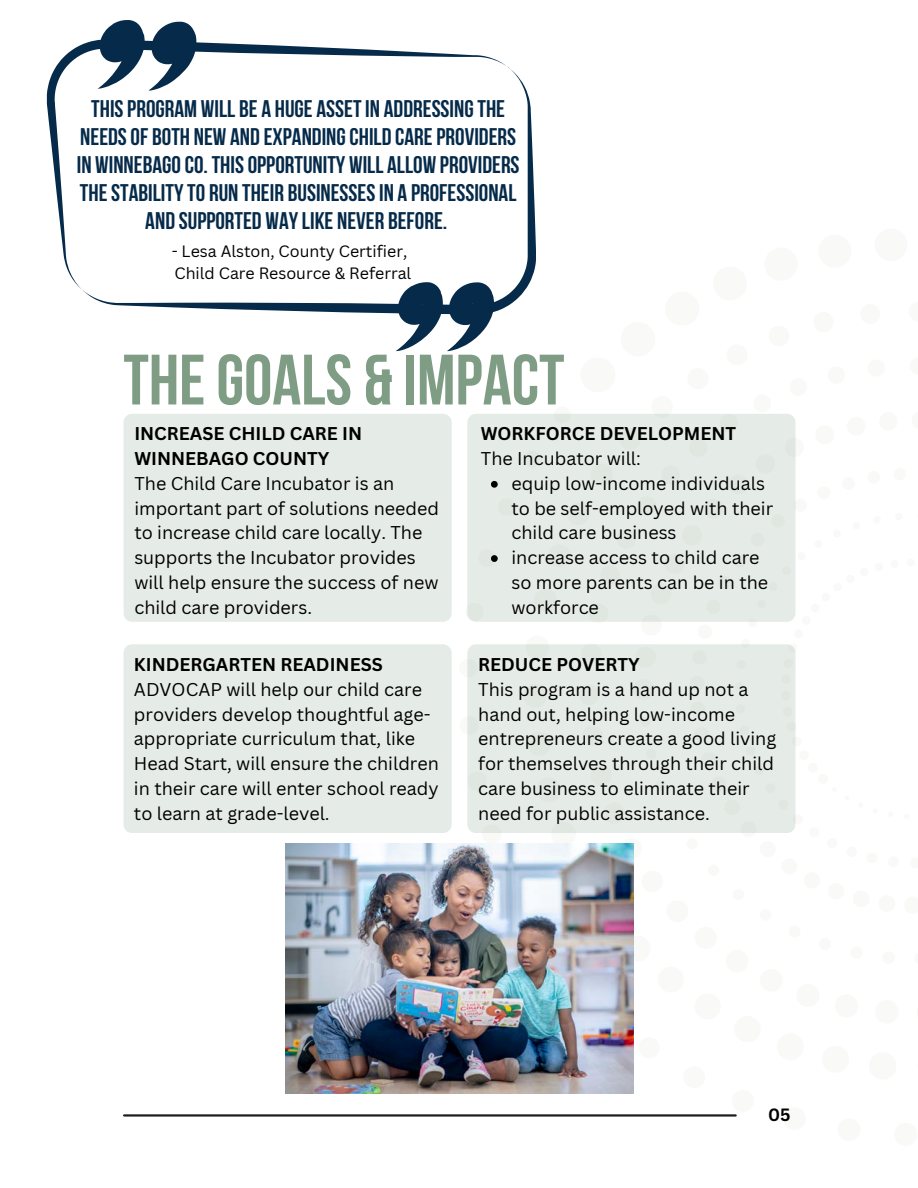
<style>
.page{position:relative;width:918px;height:1188px;background:#fff}
.page>*{position:absolute;margin:0;border:0;box-sizing:border-box;transform-origin:0 0}
.t1{font:700 71.1px "Bebas Neue";color:#7e9d84}
.t2{font:700 24px/28px "Bebas Neue";color:#062b4a;text-align:center}
.t3{font:18px/24.8px "Canva Sans";color:#000}
.t4{font:700 18px/24.8px "Canva Sans";color:#000}
.t5{font:700 17.4px "Canva Sans";color:#000}
.t6{font:16.05px "Canva Sans";color:#000}
</style>
<div class="page">
<div style="left:124px;top:644px;width:328px;height:189px;background:#e5ebe6;border-radius:9px"></div>
<hr style="left:124px;top:1114px;width:612px;height:3px;background:#1e1e1e">
<div style="left:124px;top:414px;width:328px;height:208px;background:#e5ebe6;border-radius:9px"></div>
<div style="left:467px;top:414px;width:329px;height:208px;background:#e5ebe6;border-radius:9px"></div>
<div style="left:467px;top:644px;width:328px;height:189px;background:#e5ebe6;border-radius:9px"></div>
<img style="left:285px;top:844px;width:348px;height:250px">
<svg style="left:491px;top:481px;width:7px;height:7px"></svg>
<svg style="left:491px;top:555px;width:7px;height:7px"></svg>
<svg style="left:47px;top:40px;width:463px;height:249px"></svg>
<svg style="left:82px;top:69px;width:454px;height:245px"></svg>
<svg style="left:98px;top:20px;width:98px;height:71px"></svg>
<svg style="left:396px;top:282px;width:98px;height:69px"></svg>
<p class="t2" style="left:77px;top:97px;width:444px">THIS PROGRAM WILL BE A HUGE ASSET IN ADDRESSING THE NEEDS OF BOTH NEW AND EXPANDING CHILD CARE PROVIDERS IN WINNEBAGO CO. THIS OPPORTUNITY WILL ALLOW PROVIDERS THE STABILITY TO RUN THEIR BUSINESSES IN A PROFESSIONAL AND SUPPORTED WAY LIKE NEVER BEFORE.</p>
<p class="t6" style="left:172px;top:240px;width:237px">- Lesa Alston, County Certifier,</p>
<h1 class="t6" style="left:175px;top:262px;width:238px">Child Care Resource &amp; Referral</h1>
<p class="t1" style="left:124px;top:351px;width:442px">THE GOALS &amp; IMPACT</p>
<h2 class="t4" style="left:134px;top:421px;width:229px">INCREASE CHILD CARE IN<br>WINNEBAGO COUNTY</h2>
<p class="t3" style="left:134px;top:471px;width:306px">The Child Care Incubator is an important part of solutions needed to increase child care locally. The supports the Incubator provides will help ensure the success of new child care providers.</p>
<p class="t4" style="left:134px;top:652px;width:250px">KINDERGARTEN READINESS</p>
<p class="t3" style="left:134px;top:677px;width:306px">ADVOCAP will help our child care providers develop thoughtful age&shy;appropriate curriculum that, like Head Start, will ensure the children in their care will enter school ready to learn at grade-level.</p>
<p class="t4" style="left:481px;top:421px;width:257px">WORKFORCE DEVELOPMENT</p>
<p class="t3" style="left:511px;top:446px;width:263px;text-indent:-31px">The Incubator will:<br>equip low-income individuals to be self-employed with their child care business<br>increase access to child care so more parents can be in the workforce</p>
<p class="t4" style="left:478px;top:652px;width:163px">REDUCE POVERTY</p>
<p class="t3" style="left:478px;top:677px;width:300px">This program is a hand up not a hand out, helping low-income entrepreneurs create a good living for themselves through their child care business to eliminate their need for public assistance.</p>
<p class="t5" style="left:768px;top:1102px;width:24px">05</p>
</div>
